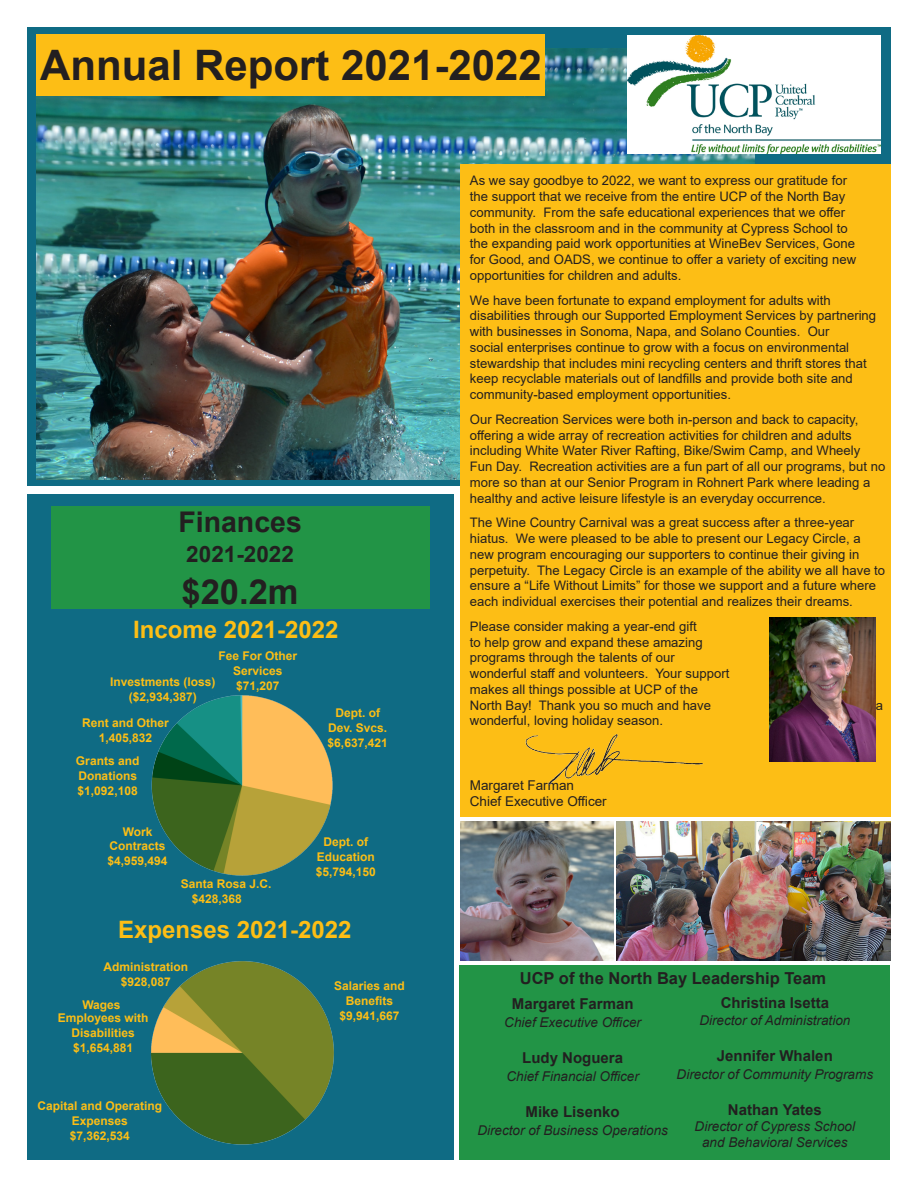
<style>
.page{position:relative;width:918px;height:1188px;background:#fff}
.page>*{position:absolute;margin:0;border:0;box-sizing:border-box;transform-origin:0 0}
.t1{font:700 42px "Arial";color:#231f20}
.header_back_pg{font:700 34.5px "Arial";color:#231f20}
.header_back_pg-2{font:700 28.5px "Arial";color:#231f20}
.header_back_pg-3{font:700 24px "Arial";color:#fdbe15}
.header_back_pg-4{font:700 22.5px "Arial";color:#231f20}
.header_back_pg-5{font:700 16.5px "Arial";color:#231f20}
.t2{font:700 15px "Arial";color:#231f20}
.t3{font:italic 13.5px "Arial";color:#231f20}
.BoD_Name{font:13.5px "Arial";color:#231f20}
.t4{font:13.2px/15.8px "Arial";color:#231f20}
.Chart_names{font:700 12px/15px "Arial";color:#fdbe15;text-align:center}
.BoD_Name-2{font:700 12px "Arial";color:#fdbe15}
.s1{color:#0f6b84}
</style>
<div class="page">
<div style="left:27px;top:27px;width:864px;height:459px;background:#0f6b84"></div>
<img style="left:37px;top:48px;width:717px;height:431px">
<img style="left:627px;top:35px;width:253px;height:119px">
<div style="left:27px;top:495px;width:426px;height:665px;background:#0f6b84"></div>
<div style="left:51px;top:506px;width:378px;height:103px;background:#229446"></div>
<div style="left:37px;top:35px;width:508px;height:61px;background:#fdbe15"></div>
<div style="left:460px;top:164px;width:431px;height:653px;background:#fdbe15"></div>
<img style="left:770px;top:617px;width:106px;height:145px">
<img style="left:525px;top:734px;width:178px;height:51px">
<div style="left:459px;top:965px;width:431px;height:195px;background:#229446"></div>
<img style="left:151px;top:695px;width:182px;height:181px">
<img style="left:151px;top:961px;width:183px;height:184px">
<img style="left:460px;top:821px;width:153px;height:140px">
<img style="left:617px;top:821px;width:274px;height:140px">
<p class="t1" style="left:40px;top:36px;width:503px">Annual Report 2021-2022</p>
<p class="header_back_pg-2" style="left:178px;top:502px;width:125px">Finances</p>
<p class="header_back_pg-4" style="left:186px;top:538px;width:109px">2021-2022</p>
<p class="header_back_pg" style="left:182px;top:567px;width:118px">$20.2m</p>
<p class="header_back_pg-3" style="left:133px;top:612px;width:207px">Income 2021-2022</p>
<p class="Chart_names" style="left:218px;top:648px;width:80px">Fee For Other<br>Services $71,207</p>
<p class="Chart_names" style="left:110px;top:675px;width:107px">Investments (loss) ($2,934,387)</p>
<p class="Chart_names" style="left:82px;top:715px;width:88px">Rent and Other<br>1,405,832</p>
<p class="Chart_names" style="left:76px;top:754px;width:65px;text-align:left">Grants and<br>Donations $1,092,108</p>
<p class="Chart_names" style="left:328px;top:706px;width:62px">Dept. of<br>Dev. Svcs. $6,637,421</p>
<p class="Chart_names" style="left:123px;top:824px;width:31px">Work</p>
<p class="Chart_names" style="left:108px;top:838px;width:62px;text-align:left">Contracts $4,959,494</p>
<p class="Chart_names" style="left:316px;top:834px;width:62px">Dept. of<br>Education $5,794,150</p>
<p class="Chart_names" style="left:181px;top:876px;width:92px">Santa Rosa J.C. $428,368 <span class="s1">JC</span></p>
<p class="header_back_pg-3" style="left:118px;top:912px;width:235px">Expenses 2021-2022</p>
<p class="Chart_names" style="left:104px;top:959px;width:86px">Administration $928,087</p>
<p class="Chart_names" style="left:334px;top:979px;width:72px">Salaries and<br>Benefits</p>
<p class="BoD_Name-2" style="left:82px;top:997px;width:40px">Wages</p>
<p class="Chart_names" style="left:58px;top:1011px;width:92px">Employees with</p>
<p class="Chart_names" style="left:340px;top:1009px;width:62px">$9,941,667</p>
<p class="Chart_names" style="left:71px;top:1026px;width:65px;text-align:left">Disabilities $1,654,881</p>
<p class="Chart_names" style="left:38px;top:1098px;width:126px">Capital and Operating<br>Expenses<br>$7,362,534</p>
<p class="t4" style="left:470px;top:173px;width:388px">As we say goodbye to 2022, we want to express our gratitude for the support that we receive from the entire UCP of the North Bay community. From the safe educational experiences that we offer both in the classroom and in the community at Cypress School to the expanding paid work opportunities at WineBev Services, Gone for Good, and OADS, we continue to offer a variety of exciting new opportunities for children and adults.</p>
<p class="t4" style="left:470px;top:292px;width:408px">We have been fortunate to expand employment for adults with disabilities through our Supported Employment Services by partnering with businesses in Sonoma, Napa, and Solano Counties. Our<br>social enterprises continue to grow with a focus on environmental stewardship that includes mini recycling centers and thrift stores that keep recyclable materials out of landfills and provide both site and community-based employment opportunities.</p>
<p class="t4" style="left:470px;top:411px;width:417px">Our Recreation Services were both in-person and back to capacity, offering a wide array of recreation activities for children and adults including White Water River Rafting, Bike/Swim Camp, and Wheely Fun Day. Recreation activities are a fun part of all our programs, but no more so than at our Senior Program in Rohnert Park where leading a healthy and active leisure lifestyle is an everyday occurrence.</p>
<p class="t4" style="left:470px;top:515px;width:417px">The Wine Country Carnival was a great success after a three-year hiatus. We were pleased to be able to present our Legacy Circle, a new program encouraging our supporters to continue their giving in perpetuity. The Legacy Circle is an example of the ability we all have to ensure a “Life Without Limits” for those we support and a future where each individual exercises their potential and realizes their dreams.</p>
<p class="t4" style="left:470px;top:618px;width:261px">Please consider making a year-end gift<br>to help grow and expand these amazing programs through the talents of our wonderful staff and volunteers. Your support makes all things possible at UCP of the North Bay! Thank you so much and have</p>
<p class="t4" style="left:876px;top:697px;width:9px">a</p>
<p class="t4" style="left:470px;top:713px;width:195px">wonderful, loving holiday season.</p>
<p class="BoD_Name" style="left:470px;top:776px;width:106px">Margaret Farman</p>
<p class="BoD_Name" style="left:470px;top:792px;width:138px">Chief Executive Officer</p>
<p class="header_back_pg-5" style="left:520px;top:966px;width:308px">UCP of the North Bay Leadership Team</p>
<p class="t2" style="left:512px;top:993px;width:123px">Margaret Farman</p>
<p class="t3" style="left:504px;top:1013px;width:138px">Chief Executive Officer</p>
<p class="t2" style="left:522px;top:1047px;width:102px">Ludy Noguera</p>
<p class="t3" style="left:507px;top:1067px;width:134px">Chief Financial Officer</p>
<p class="t2" style="left:526px;top:1101px;width:96px">Mike Lisenko</p>
<p class="t3" style="left:477px;top:1121px;width:192px">Director of Business Operations</p>
<p class="t2" style="left:721px;top:992px;width:110px">Christina Isetta</p>
<p class="t3" style="left:699px;top:1011px;width:153px">Director of Administration</p>
<p class="t2" style="left:717px;top:1045px;width:117px">Jennifer Whalen</p>
<p class="t3" style="left:677px;top:1065px;width:198px">Director of Community Programs</p>
<p class="t2" style="left:728px;top:1099px;width:95px">Nathan Yates</p>
<p class="t3" style="left:695px;top:1117px;width:162px">Director of Cypress School</p>
<p class="t3" style="left:702px;top:1133px;width:147px">and Behavioral Services</p>
</div>
